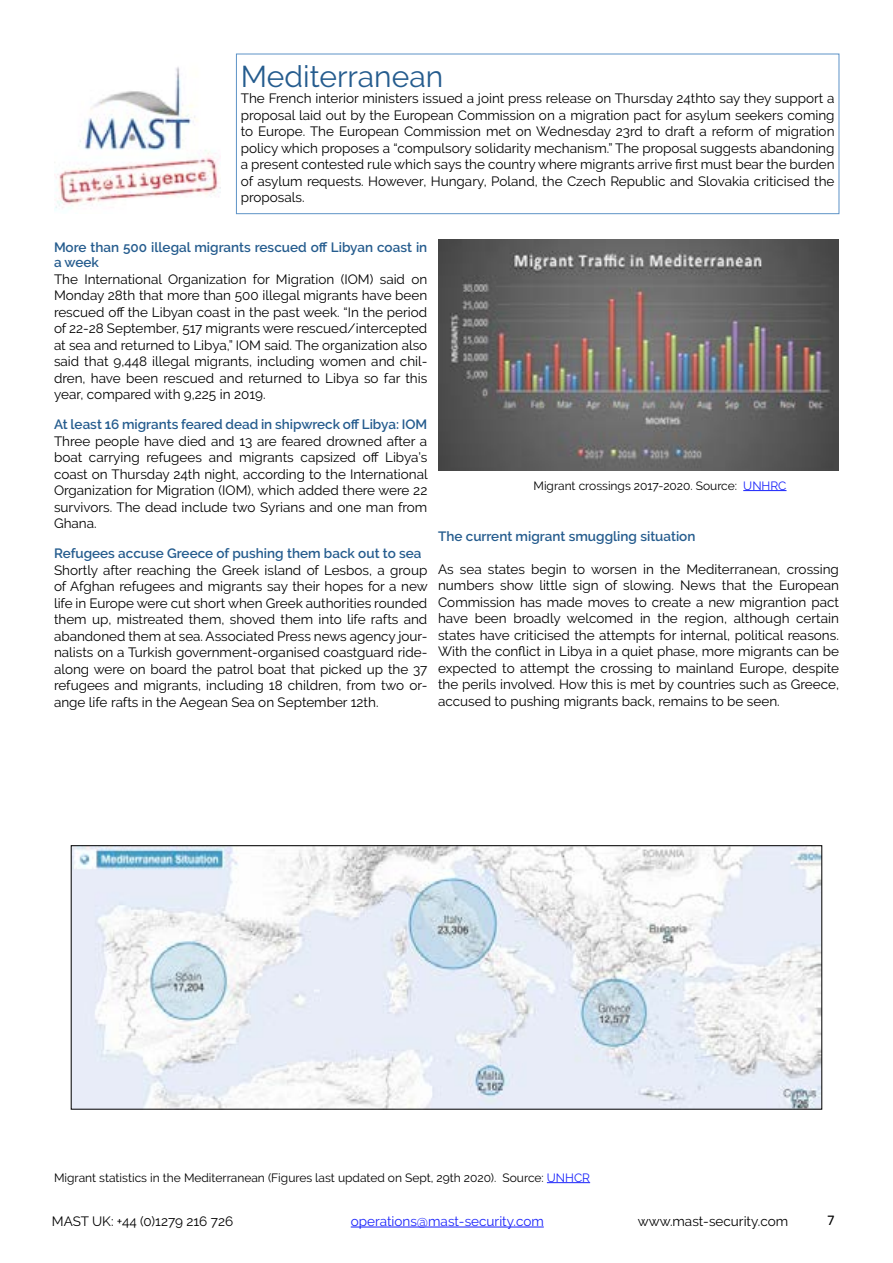
<style>
.page{position:relative;width:893px;height:1263px;background:#fff}
.page>*{position:absolute;margin:0;border:0;box-sizing:border-box;transform-origin:0 0}
.t1{font:30px "Raleway";color:#255c8e}
.t2{font:15px "Calibri";color:#000}
.t3{font:13.5px/16.5px "Raleway";color:#000;text-align:justify}
.t4{font:600 13.5px/15px "Raleway";color:#255c8e}
.t5{font:13.5px "Raleway";color:#1922fb}
.t6{font:12px "Raleway";color:#000}
.s1{color:#1922fb}
</style>
<div class="page">
<hr style="left:743px;top:490px;width:43px;height:1px;background:#1922fb">
<hr style="left:351px;top:1227px;width:193px;height:1px;background:#1922fb">
<hr style="left:547px;top:1182px;width:43px;height:1px;background:#1922fb">
<img style="left:73px;top:847px;width:747px;height:260px">
<div style="left:71px;top:845px;width:751px;height:264px;border:1px solid #000"></div>
<img style="left:438px;top:240px;width:401px;height:230px">
<img style="left:54px;top:67px;width:166px;height:144px">
<div style="left:236px;top:54px;width:603px;height:160px;border:1px solid #5e93c7"></div>
<h1 class="t1" style="left:241px;top:59px;width:204px">Mediterranean</h1>
<p class="t3" style="left:241px;top:90px;width:595px">The French interior ministers issued a joint press release on Thursday 24thto say they support a proposal laid out by the European Commission on a migration pact for asylum seekers coming to Europe. The European Commission met on Wednesday 23rd to draft a reform of migration policy which proposes a “compulsory solidarity mechanism.” The proposal suggests abandoning a present contested rule which says the country where migrants arrive first must bear the burden of asylum requests. However, Hungary, Poland, the Czech Republic and Slovakia criticised the proposals.</p>
<p class="t4" style="left:54px;top:240px;width:375px">More than 500 illegal migrants rescued off Libyan coast in a week</p>
<p class="t3" style="left:54px;top:271px;width:375px">The International Organization for Migration (IOM) said on Monday 28th that more than 500 illegal migrants have been rescued off the Libyan coast in the past week. “In the period of 22-28 September, 517 migrants were rescued/intercepted at sea and returned to Libya,” IOM said. The organization also said that 9,448 illegal migrants, including women and chil&shy;dren, have been rescued and returned to Libya so far this year, compared with 9,225 in 2019.</p>
<p class="t4" style="left:54px;top:417px;width:375px">At least 16 migrants feared dead in shipwreck off Libya: IOM</p>
<p class="t3" style="left:54px;top:433px;width:375px">Three people have died and 13 are feared drowned after a boat carrying refugees and migrants capsized off Libya’s coast on Thursday 24th night, according to the International Organization for Migration (IOM), which added there were 22 survivors. The dead include two Syrians and one man from Ghana.</p>
<p class="t4" style="left:54px;top:546px;width:369px">Refugees accuse Greece of pushing them back out to sea</p>
<p class="t3" style="left:54px;top:562px;width:375px">Shortly after reaching the Greek island of Lesbos, a group of Afghan refugees and migrants say their hopes for a new life in Europe were cut short when Greek authorities rounded them up, mistreated them, shoved them into life rafts and abandoned them at sea. Associated Press news agency jour&shy;nalists on a Turkish government-organised coastguard ride&shy;along were on board the patrol boat that picked up the 37 refugees and migrants, including 18 children, from two or&shy;ange life rafts in the Aegean Sea on September 12th.</p>
<p class="t6" style="left:533px;top:478px;width:255px">Migrant crossings 2017-2020. Source: <span class="s1">UNHRC</span></p>
<p class="t4" style="left:438px;top:529px;width:259px">The current migrant smuggling situation</p>
<p class="t3" style="left:438px;top:561px;width:402px">As sea states begin to worsen in the Mediterranean, crossing numbers show little sign of slowing. News that the European Commission has made moves to create a new migrantion pact have been broadly welcomed in the region, although certain states have criticised the attempts for internal, political reasons.<br>With the conflict in Libya in a quiet phase, more migrants can be expected to attempt the crossing to mainland Europe, despite the perils involved. How this is met by countries such as Greece, accused to pushing migrants back, remains to be seen.</p>
<p class="t6" style="left:54px;top:1170px;width:538px">Migrant statistics in the Mediterranean (Figures last updated on Sept, 29th 2020). Source: <span class="s1">UNHCR</span></p>
<p class="t3" style="left:52px;top:1213px;width:183px">MAST UK: +44 (0)1279 216 726</p>
<p class="t5" style="left:351px;top:1213px;width:195px">operations@mast-security.com</p>
<p class="t3" style="left:638px;top:1213px;width:152px">www.mast-security.com</p>
<p class="t2" style="left:827px;top:1210px;width:9px">7</p>
</div>
